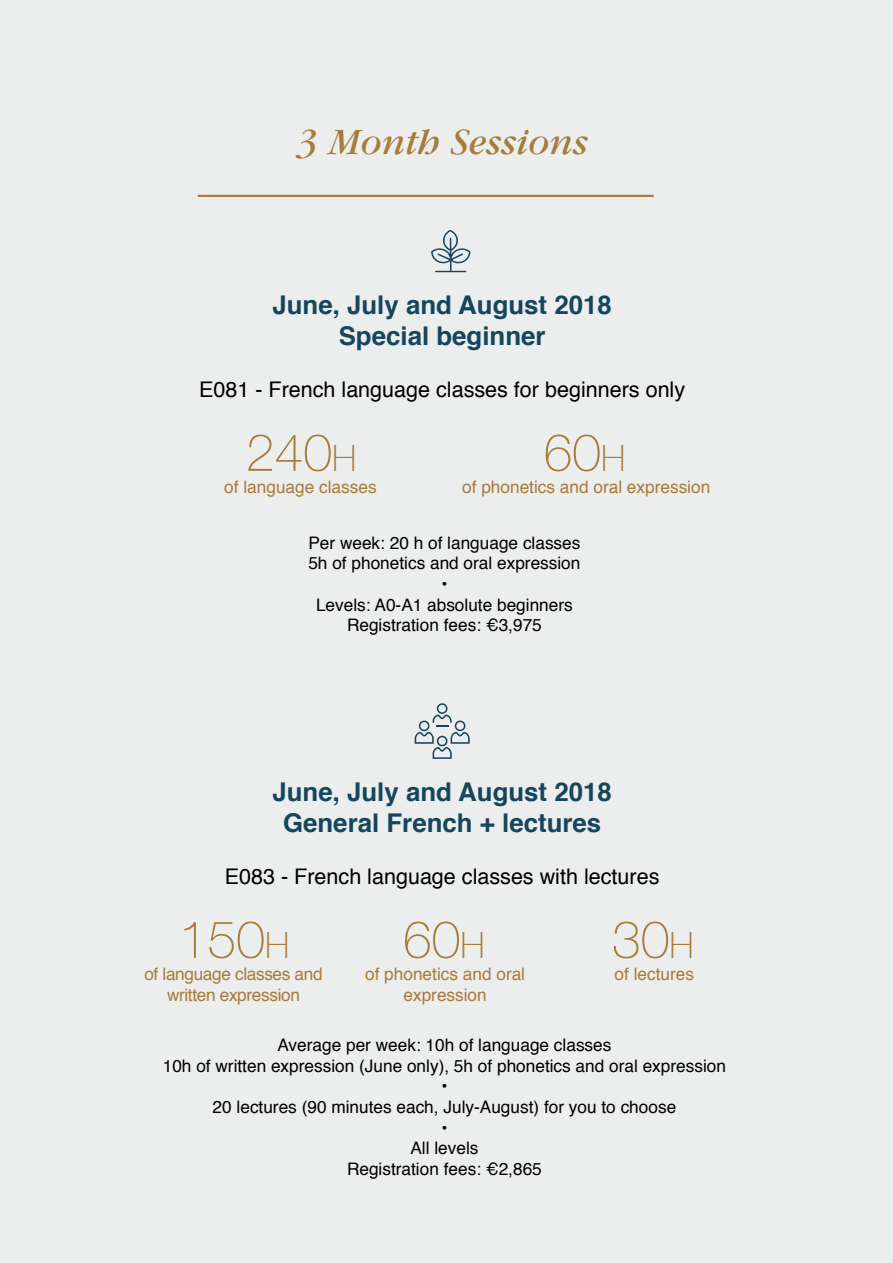
<style>
.page{position:relative;width:893px;height:1263px;background:#eceded}
.page>*{position:absolute;margin:0;border:0;box-sizing:border-box;transform-origin:0 0}
.t1{font:100 51.75px "Helvetica Neue";color:#a77b3a}
.t2{font:italic 38.7px "Garamond";color:#a77b3a}
.t3{font:700 25.8px/31px "Helvetica";color:#16465e;text-align:center}
.t4{font:21.6px "Helvetica";color:#000}
.t5{font:17.25px/20.7px "Helvetica";color:#000;text-align:center}
.t6{font:17.25px/20.7px "Helvetica";color:#a77b3a;text-align:center}
.t7{font:17.25px/20.7px "Helvetica";letter-spacing:-.02em;color:#a77b3a;text-align:center}
.s1{font-size:36.15px}
</style>
<div class="page">
<hr style="left:198px;top:195px;width:456px;height:2px;background:#a77b3a">
<svg style="left:431px;top:230px;width:39px;height:42px"></svg>
<svg style="left:415px;top:703px;width:55px;height:56px"></svg>
<h2 class="t2" style="left:296px;top:122px;width:293px">3 Month Sessions</h2>
<h3 class="t3" style="left:272px;top:290px;width:341px">June, July and August 2018<br>Special beginner</h3>
<p class="t4" style="left:199px;top:372px;width:488px">E081 - French language classes for beginners only</p>
<h1 class="t1" style="left:246px;top:413px;width:112px">240<span class="s1">H</span></h1>
<h1 class="t1" style="left:543px;top:413px;width:83px">60<span class="s1">H</span></h1>
<p class="t6" style="left:224px;top:477px;width:154px">of language classes</p>
<p class="t6" style="left:462px;top:477px;width:250px">of phonetics and oral expression</p>
<p class="t5" style="left:308px;top:533px;width:274px">Per week: 20 h of language classes<br>5h of phonetics and oral expression •<br>Levels: A0-A1 absolute beginners<br>Registration fees: ¤3,975</p>
<h3 class="t3" style="left:272px;top:777px;width:341px">June, July and August 2018<br>General French + lectures</h3>
<p class="t4" style="left:225px;top:859px;width:436px">E083 - French language classes with lectures</p>
<h1 class="t1" style="left:179px;top:900px;width:112px">150<span class="s1">H</span></h1>
<h1 class="t1" style="left:403px;top:900px;width:83px">60<span class="s1">H</span></h1>
<h1 class="t1" style="left:612px;top:900px;width:83px">30<span class="s1">H</span></h1>
<p class="t7" style="left:144px;top:964px;width:180px">of language classes and written expression</p>
<p class="t6" style="left:365px;top:964px;width:161px">of phonetics and oral expression</p>
<p class="t6" style="left:615px;top:964px;width:81px">of lectures</p>
<p class="t5" style="left:163px;top:1035px;width:565px">Average per week: 10h of language classes<br>10h of written expression (June only), 5h of phonetics and oral expression •<br>20 lectures (90 minutes each, July-August) for you to choose<br>•<br>All levels<br>Registration fees: ¤2,865</p>
</div>
